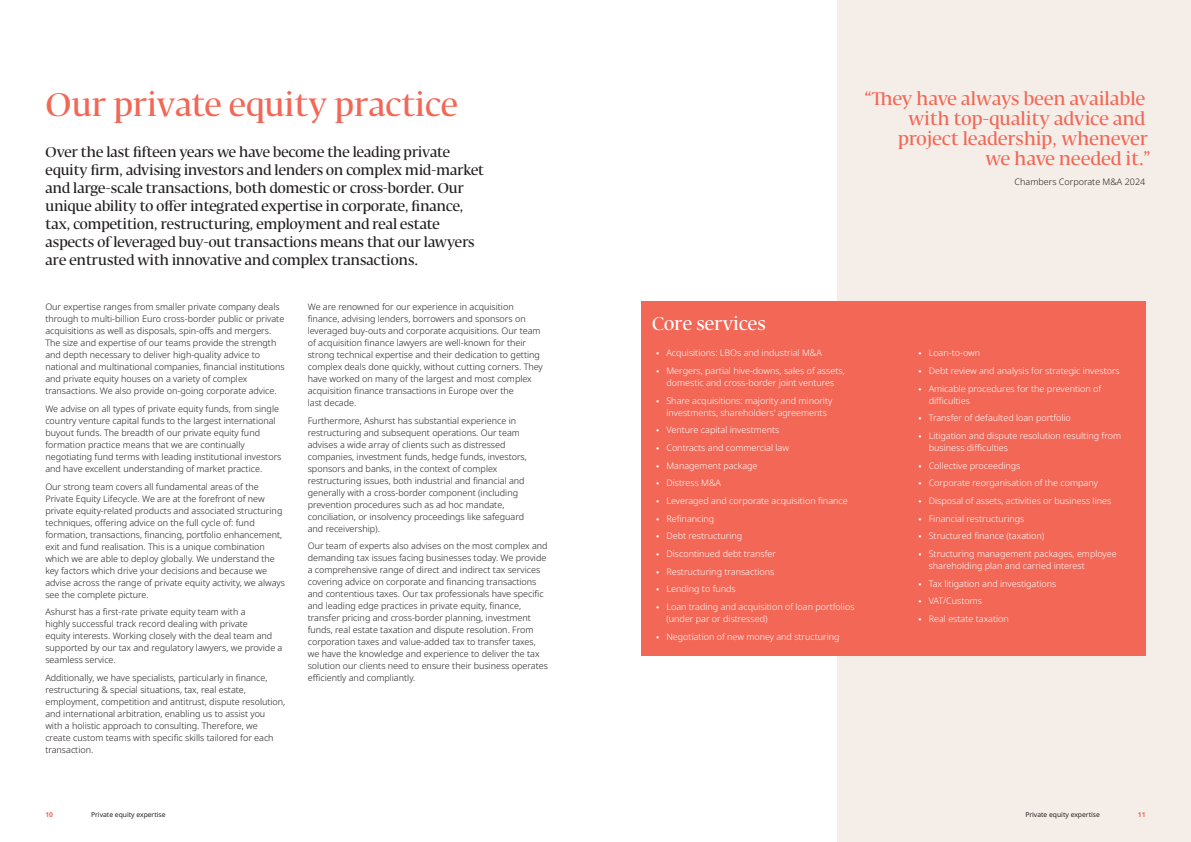
<style>
.page{position:relative;width:1191px;height:842px;background:#fff}
.page>*{position:absolute;margin:0;border:0;box-sizing:border-box;transform-origin:0 0}
.t1{font:500 32px "Fedra Serif Display";letter-spacing:.02em;color:#f26756}
.t2{font:500 18px/20px "Fedra Serif Display";letter-spacing:.02em;color:#f26756;text-align:right}
.t3{font:500 18px "Fedra Serif Display";letter-spacing:.02em;color:#fff}
.t4{font:500 14px/18px "Fedra Serif Display";letter-spacing:.01em;color:#231f20}
.t5{font:300 9px/12px "Noto Sans";color:#231f20}
.t6{font:300 9px/12px "Noto Sans";color:#fff}
.t7{font:6.8px "Noto Sans";color:#231f20}
.t8{font:700 6.8px "Noto Sans";color:#f26756}
.s1{font-family:"Lato";font-weight:100}
</style>
<div class="page">
<div style="left:837px;top:0;width:354px;height:842px;background:#f5eee8"></div>
<div style="left:641px;top:301px;width:504px;height:354px;background:#f26756"></div>
<h1 class="t1" style="left:46px;top:85px;width:413px">Our private equity practice</h1>
<p class="t4" style="left:46px;top:145px;width:440px">Over the last fifteen years we have become the leading private equity firm, advising investors and lenders on complex mid-market and large-scale transactions, both domestic or cross-border. Our unique ability to offer integrated expertise in corporate, finance, tax, competition, restructuring, employment and real estate aspects of leveraged buy-out transactions means that our lawyers are entrusted with innovative and complex transactions.</p>
<p class="t5" style="left:45px;top:301px;width:241px">Our expertise ranges from smaller private company deals through to multi-billion Euro cross-border public or private acquisitions as well as disposals, spin-offs and mergers.<br>The size and expertise of our teams provide the strength and depth necessary to deliver high-quality advice to national and multinational companies, financial institutions and private equity houses on a variety of complex transactions. We also provide on-going corporate advice.</p>
<p class="t5" style="left:45px;top:403px;width:238px">We advise on all types of private equity funds, from single country venture capital funds to the largest international buyout funds. The breadth of our private equity fund formation practice means that we are continually negotiating fund terms with leading institutional investors and have excellent understanding of market practice.</p>
<p class="t5" style="left:45px;top:480px;width:241px">Our strong team covers all fundamental areas of the Private Equity Lifecycle. We are at the forefront of new private equity-related products and associated structuring techniques, offering advice on the full cycle of: fund formation, transactions, financing, portfolio enhancement, exit and fund realisation. This is a unique combination which we are able to deploy globally. We understand the key factors which drive your decisions and because we advise across the range of private equity activity, we always see the complete picture.</p>
<p class="t5" style="left:45px;top:606px;width:239px">Ashurst has a first-rate private equity team with a<br>highly successful track record dealing with private<br>equity interests. Working closely with the deal team and supported by our tax and regulatory lawyers, we provide a seamless service.</p>
<p class="t5" style="left:45px;top:672px;width:241px">Additionally, we have specialists, particularly in finance, restructuring &amp; special situations, tax, real estate, employment, competition and antitrust, dispute resolution, and international arbitration, enabling us to assist you<br>with a holistic approach to consulting. Therefore, we create custom teams with specific skills tailored for each transaction.</p>
<p class="t5" style="left:308px;top:301px;width:237px">We are renowned for our experience in acquisition finance, advising lenders, borrowers and sponsors on leveraged buy-outs and corporate acquisitions. Our team of acquisition finance lawyers are well-known for their strong technical expertise and their dedication to getting complex deals done quickly, without cutting corners. They have worked on many of the largest and most complex acquisition finance transactions in Europe over the<br>last decade.</p>
<p class="t5" style="left:308px;top:415px;width:221px">Furthermore, Ashurst has substantial experience in restructuring and subsequent operations. Our team advises a wide array of clients such as distressed companies, investment funds, hedge funds, investors, sponsors and banks, in the context of complex restructuring issues, both industrial and financial and generally with a cross-border component (including prevention procedures such as ad hoc mandate, conciliation, or insolvency proceedings like safeguard and receivership).</p>
<p class="t5" style="left:308px;top:540px;width:242px">Our team of experts also advises on the most complex and demanding tax issues facing businesses today. We provide a comprehensive range of direct and indirect tax services covering advice on corporate and financing transactions and contentious taxes. Our tax professionals have specific and leading edge practices in private equity, finance, transfer pricing and cross-border planning, investment funds, real estate taxation and dispute resolution. From corporation taxes and value-added tax to transfer taxes, we have the knowledge and experience to deliver the tax solution our clients need to ensure their business operates efficiently and compliantly.</p>
<h2 class="t2" style="left:865px;top:90px;width:287px">“They have always been available with top-quality advice and project leadership, whenever<br>we have needed it.”</h2>
<p class="t5" style="left:1014px;top:176px;width:132px">Chambers Corporate M&amp;A 2024</p>
<h2 class="t3" style="left:652px;top:313px;width:115px">Core services</h2>
<p class="t6" style="left:655px;top:347px;width:168px"><span class="s1">•</span> Acquisitions: LBOs and industrial M&amp;A</p>
<p class="t6" style="left:655px;top:365px;width:191px;text-align:center"><span class="s1">•</span> Mergers, partial hive-downs, sales of assets, domestic and cross-border joint ventures</p>
<p class="t6" style="left:666px;top:394px;width:167px;text-indent:-11px"><span class="s1">•</span> Share acquisitions: majority and minority investments, shareholders’ agreements</p>
<p class="t6" style="left:655px;top:424px;width:126px"><span class="s1">•</span> Venture capital investments</p>
<p class="t6" style="left:655px;top:442px;width:135px"><span class="s1">•</span> Contracts and commercial law</p>
<p class="t6" style="left:655px;top:459px;width:104px"><span class="s1">•</span> Management package</p>
<p class="t6" style="left:655px;top:477px;width:68px"><span class="s1">•</span> Distress M&amp;A</p>
<p class="t6" style="left:655px;top:495px;width:194px"><span class="s1">•</span> Leveraged and corporate acquisition finance</p>
<p class="t6" style="left:655px;top:512px;width:61px"><span class="s1">•</span> Refinancing</p>
<p class="t6" style="left:655px;top:530px;width:89px"><span class="s1">•</span> Debt restructuring</p>
<p class="t6" style="left:655px;top:548px;width:122px"><span class="s1">•</span> Discontinued debt transfer</p>
<p class="t6" style="left:655px;top:565px;width:121px"><span class="s1">•</span> Restructuring transactions</p>
<p class="t6" style="left:655px;top:583px;width:82px"><span class="s1">•</span> Lending to funds</p>
<p class="t6" style="left:666px;top:601px;width:190px;text-indent:-11px"><span class="s1">•</span> Loan trading and acquisition of loan portfolios (under par or distressed)</p>
<p class="t6" style="left:655px;top:630px;width:186px"><span class="s1">•</span> Negotiation of new money and structuring</p>
<p class="t6" style="left:917px;top:347px;width:64px"><span class="s1">•</span> Loan-to-own</p>
<p class="t6" style="left:917px;top:365px;width:204px"><span class="s1">•</span> Debt review and analysis for strategic investors</p>
<p class="t6" style="left:928px;top:382px;width:174px;text-indent:-11px"><span class="s1">•</span> Amicable procedures for the prevention of difficulties</p>
<p class="t6" style="left:917px;top:412px;width:155px"><span class="s1">•</span> Transfer of defaulted loan portfolio</p>
<p class="t6" style="left:928px;top:430px;width:194px;text-indent:-11px"><span class="s1">•</span> Litigation and dispute resolution resulting from business difficulties</p>
<p class="t6" style="left:917px;top:459px;width:105px"><span class="s1">•</span> Collective proceedings</p>
<p class="t6" style="left:917px;top:477px;width:182px"><span class="s1">•</span> Corporate reorganisation of the company</p>
<p class="t6" style="left:917px;top:495px;width:195px"><span class="s1">•</span> Disposal of assets, activities or business lines</p>
<p class="t6" style="left:917px;top:512px;width:109px"><span class="s1">•</span> Financial restructurings</p>
<p class="t6" style="left:917px;top:530px;width:129px"><span class="s1">•</span> Structured finance (taxation)</p>
<p class="t6" style="left:928px;top:548px;width:190px;text-indent:-11px"><span class="s1">•</span> Structuring management packages, employee shareholding plan and carried interest</p>
<p class="t6" style="left:917px;top:577px;width:141px"><span class="s1">•</span> Tax litigation and investigations</p>
<p class="t6" style="left:917px;top:595px;width:66px"><span class="s1">•</span> VAT/Customs</p>
<p class="t6" style="left:917px;top:613px;width:93px"><span class="s1">•</span> Real estate taxation</p>
<p class="t8" style="left:45px;top:811px;width:9px">10</p>
<p class="t7" style="left:91px;top:811px;width:76px">Private equity expertise</p>
<p class="t7" style="left:1025px;top:811px;width:76px">Private equity expertise</p>
<p class="t8" style="left:1137px;top:811px;width:9px">11</p>
</div>
